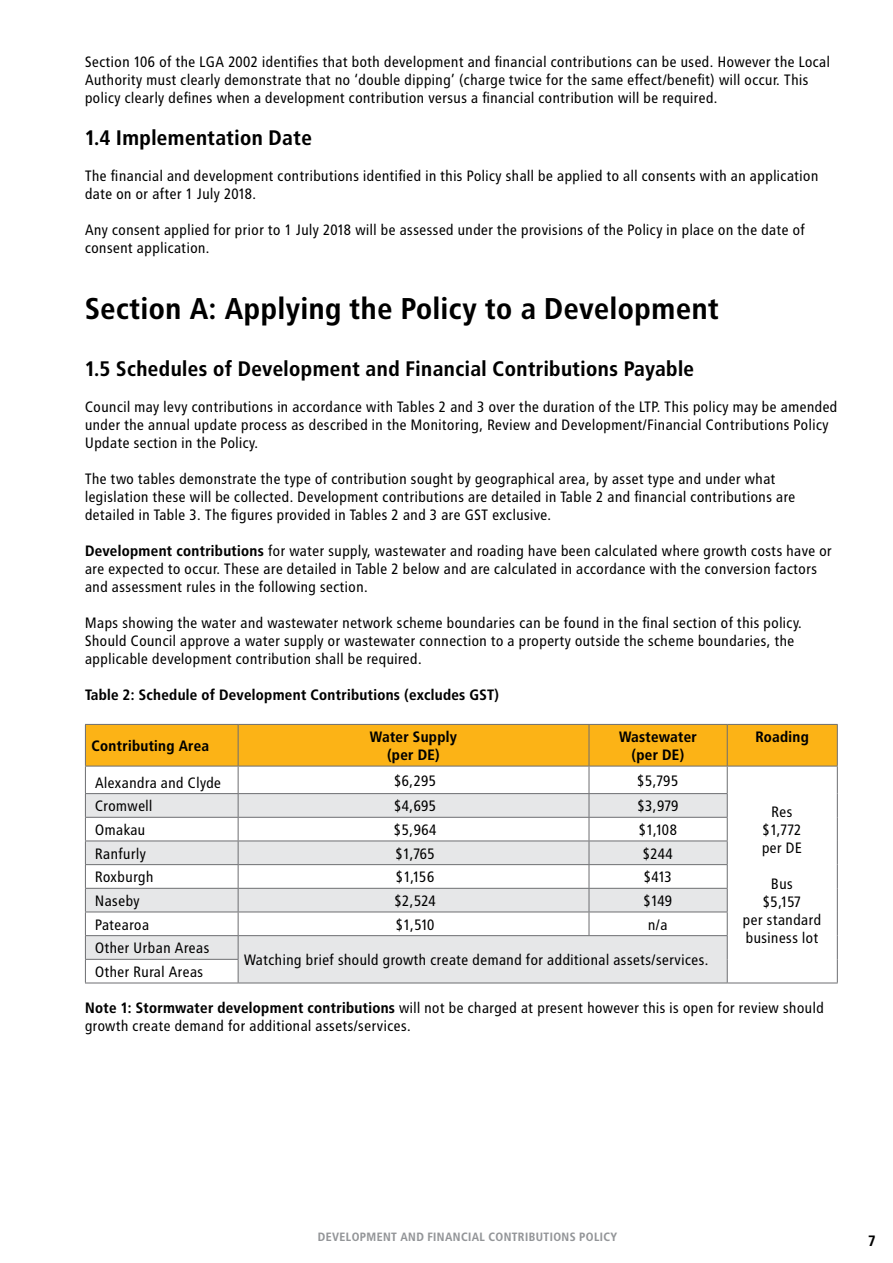
<style>
.page{position:relative;width:893px;height:1263px;background:#fff}
.page>*{position:absolute;margin:0;border:0;box-sizing:border-box;transform-origin:0 0}
.t1{font:30px "Transit Print OT Bld";color:#000}
.t2{font:21px "Transit Print OT Bld";color:#000}
.t3{font:15px/18px "Transit Print OT";color:#000}
.t4{font:15px/18px "Transit Print OT Bld";color:#000;text-align:center}
.t5{font:12px "Transit Print OT Bld";letter-spacing:.01em;color:#939598}
.s1{font-family:"Transit Print OT Bld"}
</style>
<div class="page">
<hr style="left:727px;top:983px;width:111px;height:1px;background:#6d6e71">
<hr style="left:238px;top:983px;width:351px;height:1px;background:#6d6e71">
<hr style="left:589px;top:983px;width:138px;height:1px;background:#6d6e71">
<svg style="left:85px;top:724px;width:753px;height:259px"></svg>
<hr style="left:85px;top:983px;width:153px;height:1px;background:#6d6e71">
<p class="t3" style="left:85px;top:53px;width:747px">Section 106 of the LGA 2002 identifies that both development and financial contributions can be used. However the Local<br>Authority must clearly demonstrate that no ‘double dipping’ (charge twice for the same effect/benefit) will occur. This policy clearly defines when a development contribution versus a financial contribution will be required.</p>
<h2 class="t2" style="left:85px;top:125px;width:229px">1.4 Implementation Date</h2>
<p class="t3" style="left:85px;top:167px;width:735px">The financial and development contributions identified in this Policy shall be applied to all consents with an application date on or after 1 July 2018.</p>
<p class="t3" style="left:85px;top:221px;width:722px">Any consent applied for prior to 1 July 2018 will be assessed under the provisions of the Policy in place on the date of consent application.</p>
<h1 class="t1" style="left:85px;top:291px;width:636px">Section A: Applying the Policy to a Development</h1>
<h2 class="t2" style="left:85px;top:356px;width:611px">1.5 Schedules of Development and Financial Contributions Payable</h2>
<p class="t3" style="left:85px;top:398px;width:754px">Council may levy contributions in accordance with Tables 2 and 3 over the duration of the LTP. This policy may be amended under the annual update process as described in the Monitoring, Review and Development/Financial Contributions Policy<br>Update section in the Policy.</p>
<p class="t3" style="left:85px;top:470px;width:712px">The two tables demonstrate the type of contribution sought by geographical area, by asset type and under what legislation these will be collected. Development contributions are detailed in Table 2 and financial contributions are detailed in Table 3. The figures provided in Tables 2 and 3 are GST exclusive.</p>
<p class="t3" style="left:85px;top:542px;width:749px"><span class="s1">Development contributions</span> for water supply, wastewater and roading have been calculated where growth costs have or are expected to occur. These are detailed in Table 2 below and are calculated in accordance with the conversion factors and assessment rules in the following section.</p>
<p class="t3" style="left:85px;top:614px;width:719px">Maps showing the water and wastewater network scheme boundaries can be found in the final section of this policy.<br>Should Council approve a water supply or wastewater connection to a property outside the scheme boundaries, the applicable development contribution shall be required.</p>
<p class="t4" style="left:85px;top:686px;width:416px">Table 2: Schedule of Development Contributions (excludes GST)</p>
<p class="t4" style="left:91px;top:737px;width:120px">Contributing Area</p>
<p class="t4" style="left:370px;top:728px;width:89px">Water Supply (per DE)</p>
<p class="t4" style="left:619px;top:728px;width:80px">Wastewater (per DE)</p>
<p class="t4" style="left:755px;top:728px;width:55px">Roading</p>
<p class="t3" style="left:95px;top:773px;width:128px">Alexandra and Clyde</p>
<p class="t3" style="left:394px;top:771px;width:44px">$6,295</p>
<p class="t3" style="left:637px;top:771px;width:43px">$5,795</p>
<p class="t3" style="left:762px;top:803px;width:42px;text-align:center">Res $1,772 per DE</p>
<p class="t3" style="left:743px;top:875px;width:80px;text-align:center">Bus<br>$5,157<br>per standard business lot</p>
<p class="t3" style="left:95px;top:797px;width:59px">Cromwell</p>
<p class="t3" style="left:394px;top:797px;width:44px">$4,695</p>
<p class="t3" style="left:637px;top:797px;width:43px">$3,979</p>
<p class="t3" style="left:95px;top:821px;width:52px">Omakau</p>
<p class="t3" style="left:394px;top:821px;width:44px">$5,964</p>
<p class="t3" style="left:639px;top:821px;width:40px">$1,108</p>
<p class="t3" style="left:95px;top:844px;width:53px">Ranfurly</p>
<p class="t3" style="left:395px;top:844px;width:41px">$1,765</p>
<p class="t3" style="left:643px;top:844px;width:32px">$244</p>
<p class="t3" style="left:95px;top:868px;width:60px">Roxburgh</p>
<p class="t3" style="left:396px;top:868px;width:40px">$1,156</p>
<p class="t3" style="left:644px;top:868px;width:30px">$413</p>
<p class="t3" style="left:95px;top:892px;width:46px">Naseby</p>
<p class="t3" style="left:394px;top:892px;width:44px">$2,524</p>
<p class="t3" style="left:643px;top:892px;width:31px">$149</p>
<p class="t3" style="left:95px;top:915px;width:56px">Patearoa</p>
<p class="t3" style="left:396px;top:915px;width:41px">$1,510</p>
<p class="t3" style="left:648px;top:915px;width:21px">n/a</p>
<p class="t3" style="left:95px;top:939px;width:116px">Other Urban Areas</p>
<p class="t3" style="left:244px;top:951px;width:467px">Watching brief should growth create demand for additional assets/services.</p>
<p class="t3" style="left:95px;top:963px;width:110px">Other Rural Areas</p>
<p class="t3" style="left:85px;top:999px;width:741px"><span class="s1">Note 1: Stormwater development contributions</span> will not be charged at present however this is open for review should growth create demand for additional assets/services.</p>
<p class="t5" style="left:318px;top:1230px;width:301px">DEVELOPMENT AND FINANCIAL CONTRIBUTIONS POLICY</p>
<p class="t4" style="left:868px;top:1232px;width:9px">7</p>
</div>
